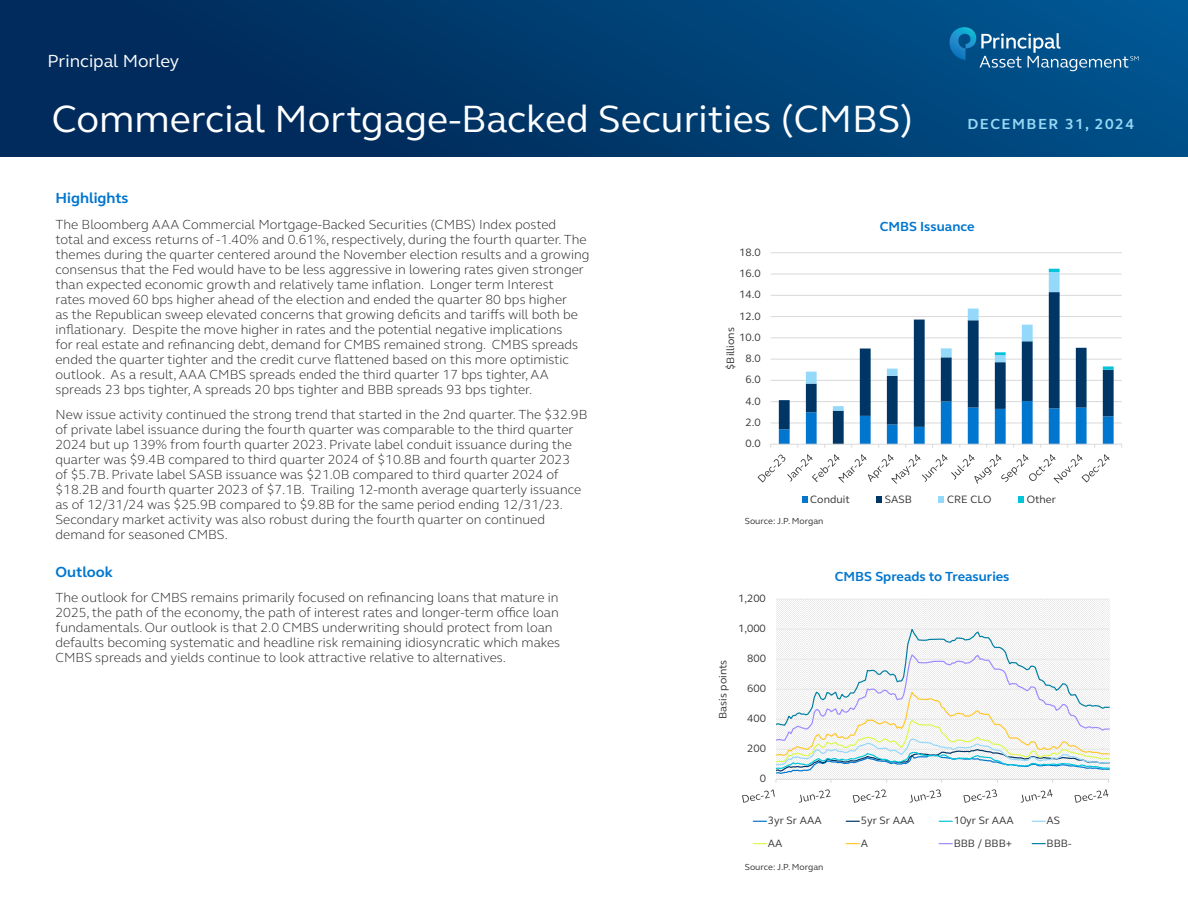
<style>
.page{position:relative;width:1188px;height:918px;background:#fff}
.page>*{position:absolute;margin:0;border:0;box-sizing:border-box;transform-origin:0 0}
.t1{font:39px "FS Elliot Pro";color:#fff}
.t2{font:18px "FS Elliot Pro";color:#fff}
.Highlights_and_Outlook_text{font:700 15px "FS Elliot Pro";color:#0076cf}
.t3{font:700 15px "FS Elliot Pro";letter-spacing:.1em;color:#97d8f6}
.Highlights_and_Outlook_text-2{font:300 13.5px/15px "FS Elliot Pro";color:#231f20}
.t4{font:700 13.5px "FS Elliot Pro";color:#0076cf}
.t5{font:10.95px "FS Elliot Pro";color:#333}
.t6{font:9px "FS Elliot Pro";color:#333}
</style>
<div class="page">
<div style="left:776px;top:599px;width:333px;height:180px;background:linear-gradient(to right,#f3f3f3,#f7f7f7)"></div>
<hr style="left:776px;top:599px;width:333px;height:1px;background:#d9d9d9;opacity:.54">
<svg style="left:776px;top:626px;width:334px;height:157px"></svg>
<svg style="left:742px;top:789px;width:33px;height:14px"></svg>
<svg style="left:799px;top:789px;width:32px;height:14px"></svg>
<svg style="left:853px;top:789px;width:34px;height:14px"></svg>
<svg style="left:910px;top:789px;width:31px;height:14px"></svg>
<svg style="left:963px;top:789px;width:34px;height:14px"></svg>
<svg style="left:1021px;top:789px;width:32px;height:14px"></svg>
<svg style="left:1074px;top:789px;width:35px;height:14px"></svg>
<svg style="left:753px;top:821px;width:13px;height:1px"></svg>
<svg style="left:846px;top:821px;width:13px;height:1px"></svg>
<svg style="left:939px;top:821px;width:13px;height:1px"></svg>
<svg style="left:1032px;top:821px;width:13px;height:1px"></svg>
<svg style="left:753px;top:843px;width:13px;height:1px"></svg>
<svg style="left:846px;top:843px;width:13px;height:1px"></svg>
<svg style="left:939px;top:843px;width:13px;height:1px"></svg>
<svg style="left:1032px;top:843px;width:13px;height:1px"></svg>
<hr style="left:771px;top:423px;width:351px;height:1px;background:#d9d9d9">
<hr style="left:771px;top:401px;width:351px;height:1px;background:#d9d9d9">
<hr style="left:771px;top:380px;width:351px;height:1px;background:#d9d9d9">
<hr style="left:771px;top:359px;width:351px;height:1px;background:#d9d9d9">
<hr style="left:771px;top:338px;width:351px;height:1px;background:#d9d9d9">
<hr style="left:771px;top:316px;width:351px;height:1px;background:#d9d9d9">
<hr style="left:771px;top:295px;width:351px;height:1px;background:#d9d9d9">
<hr style="left:771px;top:274px;width:351px;height:1px;background:#d9d9d9">
<hr style="left:771px;top:253px;width:351px;height:1px;background:#d9d9d9">
<hr style="left:771px;top:444px;width:351px;height:1px;background:#d9d9d9">
<svg style="left:779px;top:269px;width:335px;height:179px"></svg>
<svg style="left:758px;top:454px;width:352px;height:30px"></svg>
<svg style="left:802px;top:497px;width:6px;height:6px"></svg>
<svg style="left:876px;top:497px;width:6px;height:6px"></svg>
<svg style="left:938px;top:497px;width:6px;height:6px"></svg>
<svg style="left:1018px;top:497px;width:6px;height:6px"></svg>
<div style="left:0;top:0;width:1188px;height:157px;background:linear-gradient(to right,#002553,#00538c)"></div>
<svg style="left:950px;top:27px;width:188px;height:44px"></svg>
<p class="t2" style="left:47px;top:49px;width:133px">Principal Morley</p>
<p class="t1" style="left:52px;top:92px;width:863px">Commercial Mortgage-Backed Securities (CMBS)</p>
<p class="t3" style="left:967px;top:114px;width:168px">DECEMBER 31, 2024</p>
<p class="Highlights_and_Outlook_text" style="left:56px;top:188px;width:75px">Highlights</p>
<p class="Highlights_and_Outlook_text-2" style="left:56px;top:216px;width:536px">The Bloomberg AAA Commercial Mortgage-Backed Securities (CMBS) Index posted<br>total and excess returns of -1.40% and 0.61%, respectively, during the fourth quarter. The themes during the quarter centered around the November election results and a growing consensus that the Fed would have to be less aggressive in lowering rates given stronger than expected economic growth and relatively tame inflation. Longer term Interest<br>rates moved 60 bps higher ahead of the election and ended the quarter 80 bps higher<br>as the Republican sweep elevated concerns that growing deficits and tariffs will both be inflationary. Despite the move higher in rates and the potential negative implications<br>for real estate and refinancing debt, demand for CMBS remained strong. CMBS spreads ended the quarter tighter and the credit curve flattened based on this more optimistic outlook. As a result, AAA CMBS spreads ended the third quarter 17 bps tighter, AA spreads 23 bps tighter, A spreads 20 bps tighter and BBB spreads 93 bps tighter.</p>
<p class="Highlights_and_Outlook_text-2" style="left:56px;top:407px;width:533px">New issue activity continued the strong trend that started in the 2nd quarter. The $32.9B of private label issuance during the fourth quarter was comparable to the third quarter 2024 but up 139% from fourth quarter 2023. Private label conduit issuance during the quarter was $9.4B compared to third quarter 2024 of $10.8B and fourth quarter 2023<br>of $5.7B. Private label SASB issuance was $21.0B compared to third quarter 2024 of $18.2B and fourth quarter 2023 of $7.1B. Trailing 12-month average quarterly issuance as of 12/31/24 was $25.9B compared to $9.8B for the same period ending 12/31/23.<br>Secondary market activity was also robust during the fourth quarter on continued demand for seasoned CMBS.</p>
<p class="Highlights_and_Outlook_text" style="left:56px;top:562px;width:59px">Outlook</p>
<p class="Highlights_and_Outlook_text-2" style="left:56px;top:590px;width:506px">The outlook for CMBS remains primarily focused on refinancing loans that mature in 2025, the path of the economy, the path of interest rates and longer-term office loan fundamentals. Our outlook is that 2.0 CMBS underwriting should protect from loan defaults becoming systematic and headline risk remaining idiosyncratic which makes CMBS spreads and yields continue to look attractive relative to alternatives.</p>
<p class="t5" style="left:739px;top:245px;width:23px">18.0</p>
<p class="t5" style="left:739px;top:266px;width:23px">16.0</p>
<p class="t5" style="left:739px;top:287px;width:23px">14.0</p>
<p class="t5" style="left:739px;top:309px;width:23px">12.0</p>
<p class="t5" style="left:723px;top:370px;width:44px;rotate:-90deg">$Billions</p>
<p class="t5" style="left:739px;top:330px;width:23px">10.0</p>
<p class="t5" style="left:745px;top:351px;width:17px">8.0</p>
<p class="t5" style="left:745px;top:372px;width:17px">6.0</p>
<p class="t5" style="left:745px;top:394px;width:17px">4.0</p>
<p class="t5" style="left:745px;top:415px;width:17px">2.0</p>
<p class="t5" style="left:745px;top:436px;width:17px">0.0</p>
<p class="t4" style="left:880px;top:218px;width:96px">CMBS Issuance</p>
<p class="t5" style="left:810px;top:492px;width:41px">Conduit</p>
<p class="t5" style="left:885px;top:492px;width:29px">SASB</p>
<p class="t5" style="left:947px;top:492px;width:46px">CRE CLO</p>
<p class="t5" style="left:1027px;top:492px;width:31px">Other</p>
<p class="t6" style="left:745px;top:515px;width:80px">Source: J.P. Morgan</p>
<p class="t5" style="left:715px;top:719px;width:61px;rotate:-90deg">Basis points</p>
<p class="t5" style="left:738px;top:591px;width:29px">1,200</p>
<p class="t5" style="left:738px;top:621px;width:29px">1,000</p>
<p class="t5" style="left:747px;top:651px;width:20px">800</p>
<p class="t5" style="left:747px;top:681px;width:20px">600</p>
<p class="t5" style="left:747px;top:711px;width:20px">400</p>
<p class="t5" style="left:747px;top:741px;width:20px">200</p>
<p class="t5" style="left:760px;top:771px;width:8px">0</p>
<p class="t4" style="left:835px;top:567px;width:176px">CMBS Spreads to Treasuries</p>
<p class="t5" style="left:768px;top:813px;width:55px">3yr Sr AAA</p>
<p class="t5" style="left:861px;top:813px;width:55px">5yr Sr AAA</p>
<p class="t5" style="left:954px;top:813px;width:62px">10yr Sr AAA</p>
<p class="t5" style="left:1047px;top:813px;width:15px">AS</p>
<p class="t5" style="left:768px;top:836px;width:16px">AA</p>
<p class="t5" style="left:861px;top:836px;width:9px">A</p>
<p class="t5" style="left:954px;top:836px;width:60px">BBB / BBB+</p>
<p class="t5" style="left:1047px;top:836px;width:26px">BBB-</p>
<p class="t6" style="left:745px;top:861px;width:80px">Source: J.P. Morgan</p>
</div>
